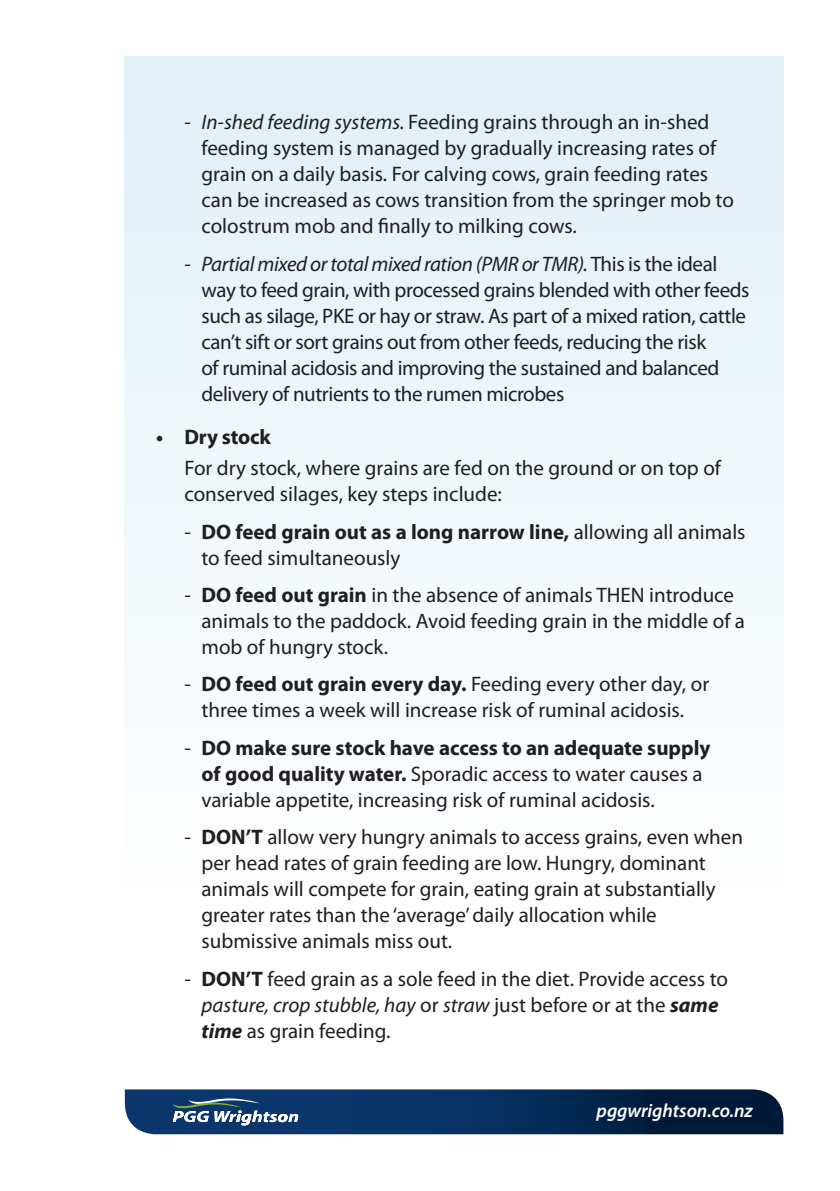
<style>
.page{position:relative;width:840px;height:1191px;background:#fff}
.page>*{position:absolute;margin:0;border:0;box-sizing:border-box;transform-origin:0 0}
.t1{font:21px/26px "Myriad Pro";color:#1f1e21}
.t2{font:21px/26px "Myriad Pro";letter-spacing:-.02em;color:#1f1e21}
.t3{font:700 21px "Myriad Pro";letter-spacing:-.01em;color:#1f1e21}
.t4{font:italic 600 19px "Myriad Pro";letter-spacing:-.005em;color:#fff}
.s1{font-style:italic}
.s2{font-weight:700}
.s3{font-weight:700;font-style:italic}
</style>
<div class="page">
<div style="left:125px;top:57px;width:657px;height:1077px;background:linear-gradient(to bottom,#e2f0f7,#fff)"></div>
<svg style="left:125px;top:1089px;width:658px;height:45px;background:#133761"></svg>
<p class="t1" style="left:201px;top:109px;width:533px;text-indent:-17px">- <span class="s1">In-shed feeding systems.</span> Feeding grains through an in-shed feeding system is managed by gradually increasing rates of grain on a daily basis. For calving cows, grain feeding rates can be increased as cows transition from the springer mob to colostrum mob and finally to milking cows.</p>
<p class="t2" style="left:201px;top:250px;width:549px;text-indent:-17px">- <span class="s1">Partial mixed or total mixed ration (PMR or TMR).</span> This is the ideal way to feed grain, with processed grains blended with other feeds such as silage, PKE or hay or straw. As part of a mixed ration, cattle can’t sift or sort grains out from other feeds, reducing the risk<br>of ruminal acidosis and improving the sustained and balanced delivery of nutrients to the rumen microbes</p>
<p class="t3" style="left:156px;top:423px;width:116px">• Dry stock</p>
<p class="t1" style="left:184px;top:455px;width:537px">For dry stock, where grains are fed on the ground or on top of conserved silages, key steps include:</p>
<p class="t1" style="left:201px;top:518px;width:545px;text-indent:-17px">- <span class="s2">DO feed grain out as a long narrow line,</span> allowing all animals to feed simultaneously</p>
<p class="t1" style="left:201px;top:581px;width:545px;text-indent:-17px">- <span class="s2">DO feed out grain</span> in the absence of animals THEN introduce animals to the paddock. Avoid feeding grain in the middle of a mob of hungry stock.</p>
<p class="t1" style="left:184px;top:671px;width:526px;text-align:center">- <span class="s2">DO feed out grain every day.</span> Feeding every other day, or three times a week will increase risk of ruminal acidosis.</p>
<p class="t1" style="left:201px;top:734px;width:510px;text-indent:-17px">- <span class="s2">DO make sure stock have access to an adequate supply of good quality water.</span> Sporadic access to water causes a variable appetite, increasing risk of ruminal acidosis.</p>
<p class="t1" style="left:201px;top:823px;width:543px;text-indent:-17px">- <span class="s2">DON’T</span> allow very hungry animals to access grains, even when per head rates of grain feeding are low. Hungry, dominant animals will compete for grain, eating grain at substantially greater rates than the ‘average’ daily allocation while submissive animals miss out.</p>
<p class="t1" style="left:201px;top:965px;width:528px;text-indent:-17px">- <span class="s2">DON’T</span> feed grain as a sole feed in the diet. Provide access to <span class="s1">pasture, crop stubble, hay</span> or <span class="s1">straw</span> just before or at the <span class="s3">same time</span> as grain feeding.</p>
<p class="t4" style="left:596px;top:1098px;width:158px">pggwrightson.co.nz</p>
</div>
